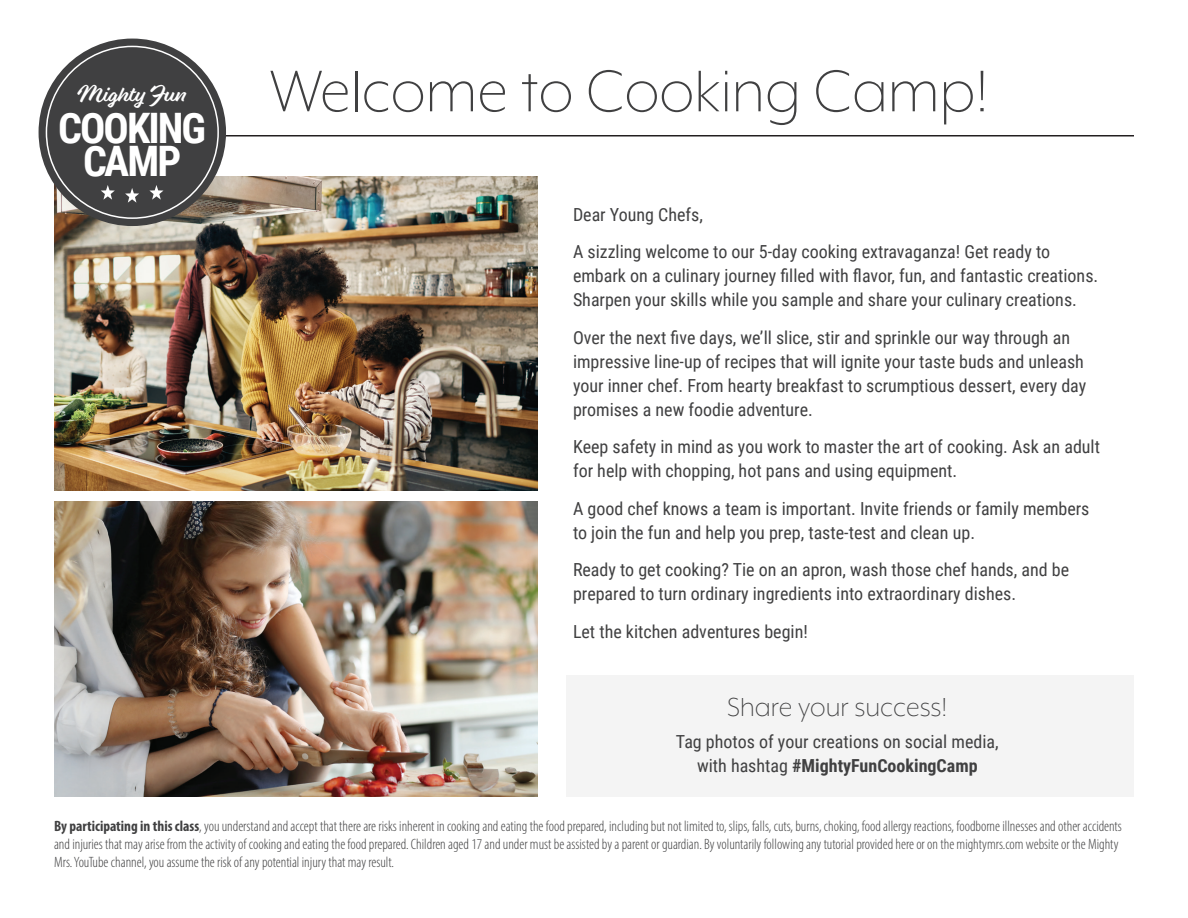
<style>
.page{position:relative;width:1188px;height:918px;background:#fff}
.page>*{position:absolute;margin:0;border:0;box-sizing:border-box;transform-origin:0 0}
.t1{font:300 67.5px "Mr Eaves XL Mod OT";color:#404041}
.t2{font:700 42px/33px "Roboto Condensed";letter-spacing:-.045em;color:#fff;text-align:center}
.t3{font:300 30px "Mr Eaves XL Mod OT";color:#404041}
.t4{font:21.6px "Eds Market Main Script";color:#fff}
.t5{font:18px/24px "Roboto Condensed";color:#404041}
.t6{font:300 condensed 15px/18px "Myriad Pro";color:#404041}
.s1{font-weight:700}
</style>
<div class="page">
<img style="left:54px;top:176px;width:484px;height:314px">
<div style="left:566px;top:675px;width:568px;height:121px;background:#f4f4f4"></div>
<img style="left:54px;top:502px;width:484px;height:294px">
<hr style="left:54px;top:135px;width:1080px;height:1px;background:#231f20">
<div style="left:39px;top:39px;width:187px;height:187px;background:#404041;border-radius:50%"></div>
<svg style="left:125px;top:188px;width:14px;height:15px"></svg>
<svg style="left:149px;top:185px;width:14px;height:15px"></svg>
<svg style="left:101px;top:185px;width:14px;height:15px"></svg>
<p class="t4" style="left:77px;top:80px;width:111px">Mighty Fun</p>
<h2 class="t2" style="left:58px;top:110px;width:150px">COOKING<br>CAMP</h2>
<h1 class="t1" style="left:269px;top:57px;width:721px">Welcome to Cooking Camp!</h1>
<p class="t5" style="left:573px;top:195px;width:479px;line-height:37.5px">Dear Young Chefs,<br>A sizzling welcome to our 5-day cooking extravaganza! Get ready to</p>
<p class="t5" style="left:573px;top:263px;width:527px">embark on a culinary journey filled with flavor, fun, and fantastic creations.<br>Sharpen your skills while you sample and share your culinary creations.</p>
<p class="t5" style="left:573px;top:325px;width:515px">Over the next five days, we’ll slice, stir and sprinkle our way through an impressive line-up of recipes that will ignite your taste buds and unleash your inner chef. From hearty breakfast to scrumptious dessert, every day promises a new foodie adventure.</p>
<p class="t5" style="left:573px;top:434px;width:529px">Keep safety in mind as you work to master the art of cooking. Ask an adult for help with chopping, hot pans and using equipment.</p>
<p class="t5" style="left:573px;top:496px;width:518px">A good chef knows a team is important. Invite friends or family members to join the fun and help you prep, taste-test and clean up.</p>
<p class="t5" style="left:573px;top:557px;width:498px">Ready to get cooking? Tie on an apron, wash those chef hands, and be prepared to turn ordinary ingredients into extraordinary dishes.</p>
<p class="t5" style="left:573px;top:619px;width:236px">Let the kitchen adventures begin!</p>
<h3 class="t3" style="left:727px;top:692px;width:222px">Share your success!</h3>
<p class="t5" style="left:676px;top:729px;width:324px;text-align:center">Tag photos of your creations on social media, with hashtag <span class="s1">#MightyFunCookingCamp</span></p>
<p class="t6" style="left:54px;top:817px;width:1069px"><span class="s1">By participating in this class</span>, you understand and accept that there are risks inherent in cooking and eating the food prepared, including but not limited to, slips, falls, cuts, burns, choking, food allergy reactions, foodborne illnesses and other accidents and injuries that may arise from the activity of cooking and eating the food prepared. Children aged 17 and under must be assisted by a parent or guardian. By voluntarily following any tutorial provided here or on the mightymrs.com website or the Mighty<br>Mrs. YouTube channel, you assume the risk of any potential injury that may result.</p>
</div>
